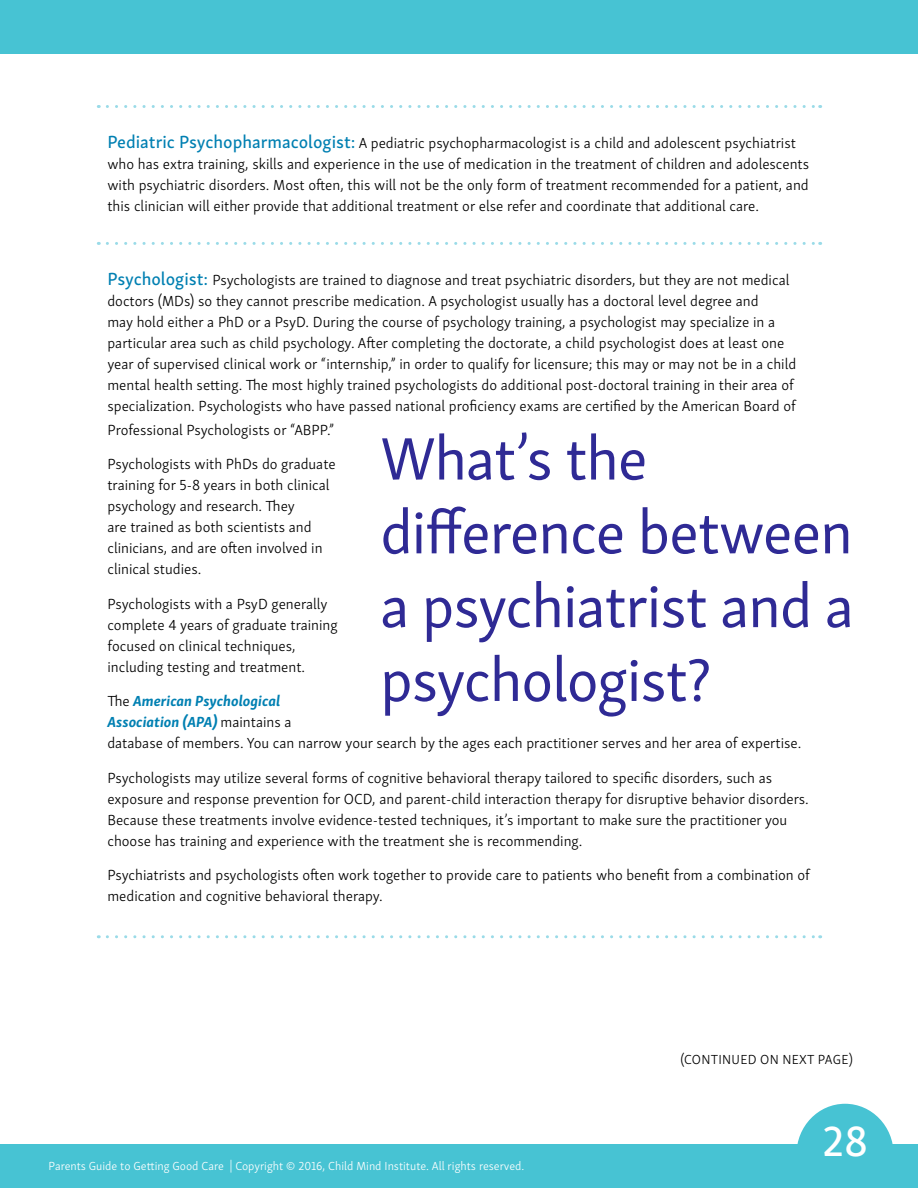
<style>
.page{position:relative;width:918px;height:1188px;background:#fff}
.page>*{position:absolute;margin:0;border:0;box-sizing:border-box;transform-origin:0 0}
.t1{font:61.5px/73.8px "Skolar Sans Latn";letter-spacing:-.02em;color:#2f2a95}
.t2{font:43.5px "Skolar Sans Latn Me";color:#fff}
.t3{font:300 15px/21px "Skolar Sans Latn";color:#000}
.t4{font:300 13.5px "Skolar Sans Latn";letter-spacing:.02em;color:#000}
.t5{font:300 12px "Skolar Sans Latn";color:#fff}
.s1{font-family:"Skolar Sans Latn Me";font-weight:400;font-size:18px;color:#0080b2}
.s2{font-weight:700;font-style:italic;color:#0080b2}
</style>
<div class="page">
<div style="left:0;top:0;width:918px;height:54px;background:#47c3d3"></div>
<div style="left:0;top:1145px;width:918px;height:43px;background:#47c3d3"></div>
<svg style="left:796px;top:1104px;width:98px;height:41px"></svg>
<svg style="left:107px;top:105px;width:714px;height:3px"></svg>
<svg style="left:107px;top:242px;width:714px;height:3px"></svg>
<svg style="left:107px;top:935px;width:714px;height:3px"></svg>
<p class="t3" style="left:107px;top:131px;width:703px"><span class="s1">Pediatric Psychopharmacologist:</span> A pediatric psychopharmacologist is a child and adolescent psychiatrist who has extra training, skills and experience in the use of medication in the treatment of children and adolescents with psychiatric disorders. Most often, this will not be the only form of treatment recommended for a patient, and this clinician will either provide that additional treatment or else refer and coordinate that additional care.</p>
<p class="t3" style="left:107px;top:268px;width:690px"><span class="s1">Psychologist:</span> Psychologists are trained to diagnose and treat psychiatric disorders, but they are not medical doctors (MDs) so they cannot prescribe medication. A psychologist usually has a doctoral level degree and<br>may hold either a PhD or a PsyD. During the course of psychology training, a psychologist may specialize in a particular area such as child psychology. After completing the doctorate, a child psychologist does at least one year of supervised clinical work or “internship,” in order to qualify for licensure; this may or may not be in a child mental health setting. The most highly trained psychologists do additional post-doctoral training in their area of specialization. Psychologists who have passed national proficiency exams are certified by the American Board of</p>
<p class="t3" style="left:107px;top:418px;width:228px">Professional Psychologists or “ABPP.”</p>
<p class="t3" style="left:107px;top:452px;width:230px">Psychologists with PhDs do graduate training for 5-8 years in both clinical psychology and research. They<br>are trained as both scientists and clinicians, and are often involved in clinical studies.</p>
<p class="t3" style="left:107px;top:592px;width:232px">Psychologists with a PsyD generally complete 4 years of graduate training focused on clinical techniques, including testing and treatment.</p>
<p class="t3" style="left:107px;top:689px;width:696px">The <span class="s2">American Psychological<br>Association (APA)</span> maintains a<br>database of members. You can narrow your search by the ages each practitioner serves and her area of expertise.</p>
<p class="t3" style="left:107px;top:766px;width:703px">Psychologists may utilize several forms of cognitive behavioral therapy tailored to specific disorders, such as exposure and response prevention for OCD, and parent-child interaction therapy for disruptive behavior disorders.<br>Because these treatments involve evidence-tested techniques, it’s important to make sure the practitioner you choose has training and experience with the treatment she is recommending.</p>
<p class="t3" style="left:107px;top:863px;width:704px">Psychiatrists and psychologists often work together to provide care to patients who benefit from a combination of medication and cognitive behavioral therapy.</p>
<h1 class="t1" style="left:380px;top:417px;width:475px">What’s the difference between a psychiatrist and a psychologist?</h1>
<p class="t4" style="left:680px;top:1050px;width:174px">(CONTINUED ON NEXT PAGE)</p>
<p class="t5" style="left:49px;top:1157px;width:477px">Parents Guide to Getting Good Care | Copyright © 2016, Child Mind Institute. All rights reserved.</p>
<h2 class="t2" style="left:822px;top:1107px;width:48px">28</h2>
</div>
